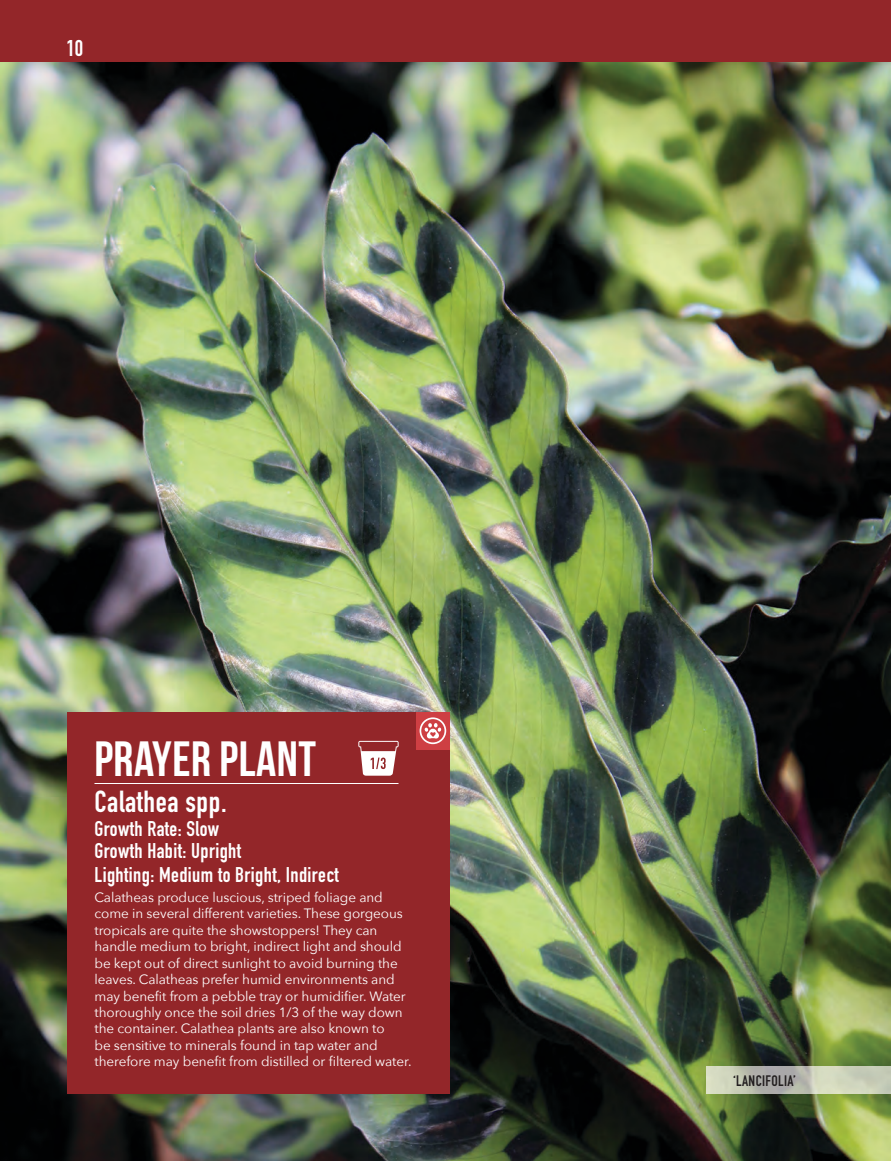
<style>
.page{position:relative;width:891px;height:1161px;background:#fff}
.page>*{position:absolute;margin:0;border:0;box-sizing:border-box;transform-origin:0 0}
.t1{font:49.5px "Bebas Neue";letter-spacing:.01em;color:#fff}
.t2{font:700 30px "DIN Condensed";letter-spacing:.02em;color:#fff}
.t3{font:700 22.5px "DIN Condensed";color:#fff}
.t4{font:700 21px/23.2px "DIN Condensed";letter-spacing:.02em;color:#fff}
.t5{font:700 15px "DIN Condensed";letter-spacing:.025em;color:#231f20}
.t6{font:13.5px/16.5px "Avenir Next";letter-spacing:-.005em;color:#fff}
</style>
<div class="page">
<img style="left:0;top:61px;width:891px;height:1100px">
<div style="left:0;top:0;width:891px;height:61px;background:#932629"></div>
<img style="left:707px;top:1066px;width:184px;height:28px">
<div style="left:68px;top:712px;width:382px;height:382px;background:#932629"></div>
<div style="left:416px;top:712px;width:34px;height:37px;background:#ce3f43"></div>
<svg style="left:420px;top:717px;width:26px;height:27px"></svg>
<hr style="left:94px;top:783px;width:305px;height:1px;background:#fff">
<svg style="left:358px;top:741px;width:41px;height:35px"></svg>
<h3 class="t3" style="left:66px;top:33px;width:18px">10</h3>
<h1 class="t1" style="left:94px;top:731px;width:223px">PRAYER PLANT</h1>
<h2 class="t2" style="left:94px;top:781px;width:134px">Calathea spp.</h2>
<h3 class="t4" style="left:94px;top:816px;width:246px">Growth Rate: Slow<br>Growth Habit: Upright<br>Lighting: Medium to Bright, Indirect</h3>
<p class="t6" style="left:94px;top:888px;width:319px">Calatheas produce luscious, striped foliage and come in several different varieties. These gorgeous tropicals are quite the showstoppers! They can handle medium to bright, indirect light and should be kept out of direct sunlight to avoid burning the leaves. Calatheas prefer humid environments and may benefit from a pebble tray or humidifier. Water thoroughly once the soil dries 1/3 of the way down the container. Calathea plants are also known to<br>be sensitive to minerals found in tap water and therefore may benefit from distilled or filtered water.</p>
<p class="t5" style="left:733px;top:1070px;width:65px">‘LANCIFOLIA’</p>
</div>
